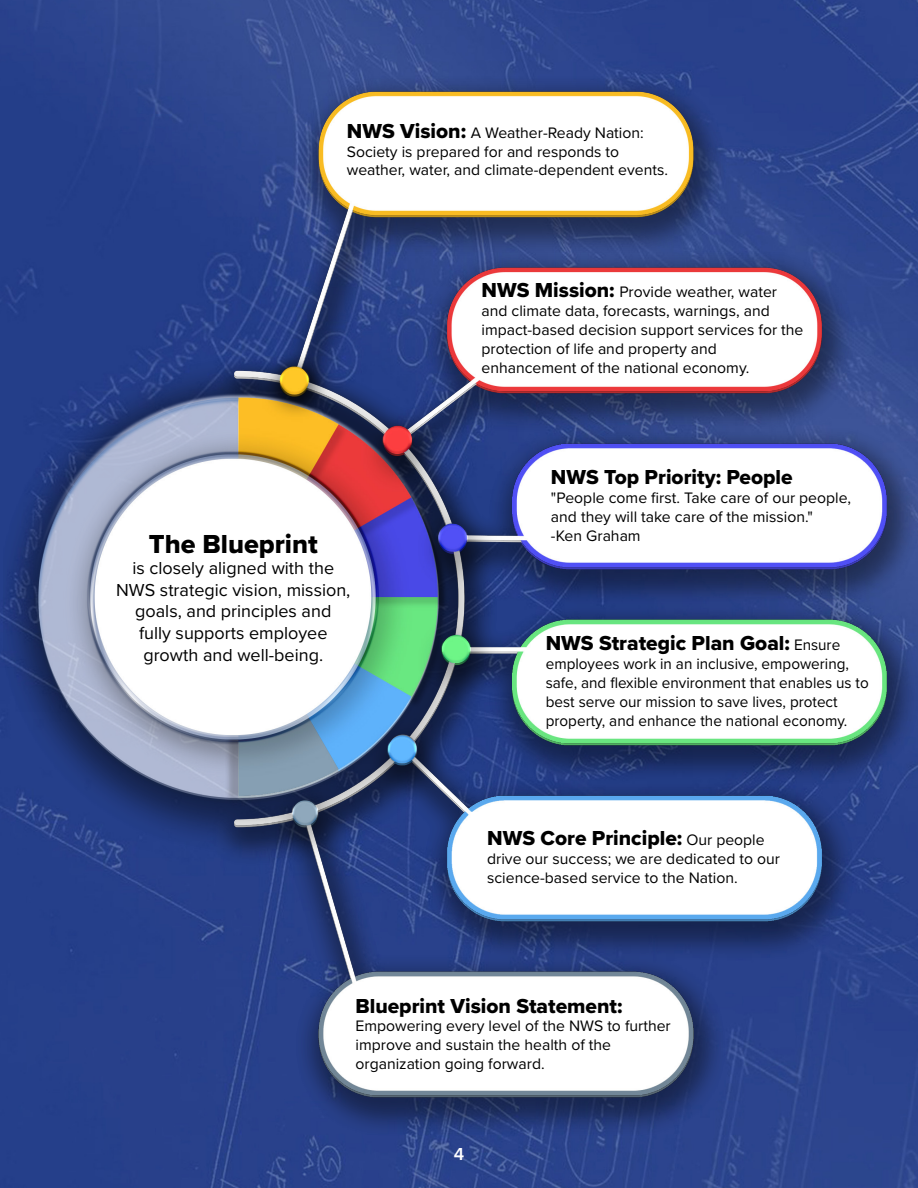
<style>
.page{position:relative;width:918px;height:1188px;background:#fff}
.page>*{position:absolute;margin:0;border:0;box-sizing:border-box;transform-origin:0 0}
.t1{font:27px "Proxima Nova Extrabld";color:#000}
.t2{font:21px "Proxima Nova Extrabld";color:#000}
.t3{font:18px/21.6px "Proxima Nova";color:#000;text-align:center}
.t4{font:600 18px "Proxima Nova";color:#fff}
.t5{font:15.75px/18.9px "Proxima Nova";color:#000}
.s1{font-family:"Proxima Nova Extrabld";font-size:21px}
.s2{font-family:"Proxima Nova";font-size:15.75px}
</style>
<div class="page">
<img style="left:4px;top:0;width:914px;height:1187px">
<p class="t5" style="left:347px;top:122px;width:323px"><span class="s1">NWS Vision:</span> A Weather-Ready Nation:<br>Society is prepared for and responds to weather, water, and climate-dependent events.</p>
<h1 class="t1" style="left:149px;top:523px;width:170px">The Blueprint</h1>
<p class="t3" style="left:116px;top:557px;width:236px">is closely aligned with the<br>NWS strategic vision, mission, goals, and principles and<br>fully supports employee growth and well-being.</p>
<p class="t5" style="left:482px;top:282px;width:323px"><span class="s1">NWS Mission:</span> Provide weather, water and climate data, forecasts, warnings, and impact-based decision support services for the protection of life and property and enhancement of the national economy.</p>
<h2 class="t2" style="left:551px;top:462px;width:243px">NWS Top Priority: People</h2>
<p class="t5" style="left:551px;top:488px;width:302px">"People come first. Take care of our people, and they will take care of the mission."<br>-Ken Graham</p>
<h2 class="t2" style="left:546px;top:627px;width:296px">NWS Strategic Plan Goal: <span class="s2">Ensure</span></h2>
<p class="t5" style="left:546px;top:653px;width:325px">employees work in an inclusive, empowering, safe, and flexible environment that enables us to best serve our mission to save lives, protect property, and enhance the national economy.</p>
<h2 class="t2" style="left:487px;top:822px;width:279px">NWS Core Principle: <span class="s2">Our people</span></h2>
<p class="t5" style="left:487px;top:848px;width:294px">drive our success; we are dedicated to our science-based service to the Nation.</p>
<h2 class="t2" style="left:356px;top:990px;width:269px">Blueprint Vision Statement:</h2>
<p class="t5" style="left:355px;top:1016px;width:317px">Empowering every level of the NWS to further improve and sustain the health of the organization going forward.</p>
<p class="t4" style="left:454px;top:1141px;width:12px">4</p>
</div>
